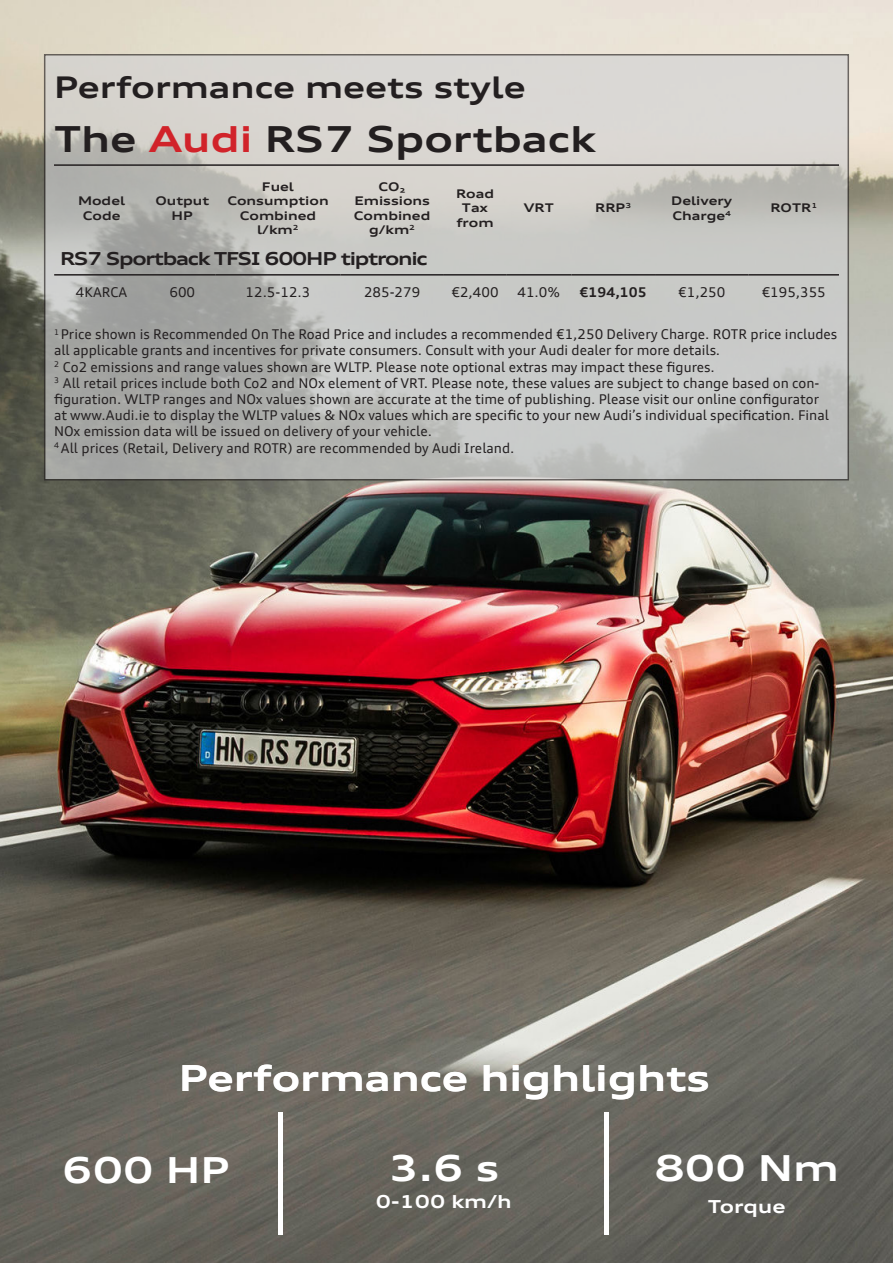
<style>
.page{position:relative;width:893px;height:1263px;background:#fff}
.page>*{position:absolute;margin:0;border:0;box-sizing:border-box;transform-origin:0 0}
.t1{font:700 expanded 36px "Audi Type";color:#fff}
.t2{font:700 expanded 36px "Audi Type";color:#231f20}
.t3{font:700 expanded 30px "Audi Type";color:#231f20}
.OPTIONS_HEADING{font:700 expanded 18px "Audi Type";letter-spacing:-.07em;color:#231f20}
.t4{font:700 expanded 18px "Audi Type";color:#fff}
.t5{font:13.5px/16.2px "Audi Type";color:#231f20}
.t6{font:700 13.5px "Audi Type";color:#231f20}
.t7{font:700 expanded 12px/14.4px "Audi Type";color:#231f20;text-align:center}
.s1{color:#d1232a}
</style>
<div class="page">
<img style="left:0;top:0;width:893px;height:1263px">
<svg style="left:47px;top:57px;width:799px;height:420px;background:#c4c4c1"></svg>
<div style="left:44px;top:54px;width:805px;height:426px;border:2px solid #231f20"></div>
<hr style="left:54px;top:274px;width:95px;height:2px;background:#231f20">
<hr style="left:149px;top:274px;width:67px;height:2px;background:#231f20">
<hr style="left:216px;top:274px;width:124px;height:2px;background:#231f20">
<hr style="left:340px;top:274px;width:104px;height:2px;background:#231f20">
<hr style="left:444px;top:274px;width:62px;height:2px;background:#231f20">
<hr style="left:506px;top:274px;width:65px;height:2px;background:#231f20">
<hr style="left:571px;top:274px;width:84px;height:2px;background:#231f20">
<hr style="left:655px;top:274px;width:94px;height:2px;background:#231f20">
<hr style="left:749px;top:274px;width:90px;height:2px;background:#231f20">
<hr style="left:279px;top:1113px;width:4px;height:122px;background:#fff">
<div style="left:604px;top:1113px;width:5px;height:122px;background:#fff"></div>
<hr style="left:54px;top:164px;width:785px;height:2px;background:#231f20">
<p class="t3" style="left:54px;top:69px;width:473px">Performance meets style</p>
<p class="t2" style="left:54px;top:117px;width:543px">The <span class="s1">Audi</span> RS7 Sportback</p>
<p class="t7" style="left:78px;top:194px;width:49px">Model<br>Code</p>
<p class="t7" style="left:155px;top:194px;width:55px">Output<br>HP</p>
<p class="t7" style="left:227px;top:179px;width:103px">Fuel<br>Consumption<br>Combined l/km<sup>2</sup></p>
<p class="t7" style="left:354px;top:179px;width:78px">CO₂<br>Emissions<br>Combined g/km<sup>2</sup></p>
<p class="t7" style="left:456px;top:186px;width:40px">Road<br>Tax from</p>
<p class="t7" style="left:524px;top:201px;width:32px">VRT</p>
<p class="t7" style="left:595px;top:201px;width:38px">RRP<sup>3</sup></p>
<p class="t7" style="left:671px;top:194px;width:62px;text-align:left">Delivery<br>Charge<sup>4</sup></p>
<p class="t7" style="left:770px;top:201px;width:48px">ROTR<sup>1</sup></p>
<p class="OPTIONS_HEADING" style="left:60px;top:247px;width:369px">RS7 Sportback TFSI 600HP tiptronic</p>
<p class="t5" style="left:76px;top:284px;width:53px">4KARCA</p>
<p class="t5" style="left:169px;top:284px;width:27px">600</p>
<p class="t5" style="left:246px;top:284px;width:66px">12.5-12.3</p>
<p class="t5" style="left:364px;top:284px;width:58px">285-279</p>
<p class="t5" style="left:451px;top:284px;width:49px">€2,400</p>
<p class="t5" style="left:517px;top:284px;width:44px">41.0%</p>
<p class="t6" style="left:580px;top:283px;width:69px">€194,105</p>
<p class="t5" style="left:678px;top:284px;width:49px">€1,250</p>
<p class="t5" style="left:762px;top:284px;width:66px">€195,355</p>
<p class="t5" style="left:54px;top:326px;width:785px"><sup>1</sup> Price shown is Recommended On The Road Price and includes a recommended €1,250 Delivery Charge. ROTR price includes all applicable grants and incentives for private consumers. Consult with your Audi dealer for more details.</p>
<p class="t5" style="left:54px;top:358px;width:662px"><sup>2</sup> Co2 emissions and range values shown are WLTP. Please note optional extras may impact these figures.</p>
<p class="t5" style="left:54px;top:375px;width:776px"><sup>3</sup> All retail prices include both Co2 and NOx element of VRT. Please note, these values are subject to change based on con&shy;figuration. WLTP ranges and NOx values shown are accurate at the time of publishing. Please visit our online configurator at www.Audi.ie to display the WLTP values &amp; NOx values which are specific to your new Audi’s individual specification. Final NOx emission data will be issued on delivery of your vehicle.</p>
<p class="t5" style="left:54px;top:439px;width:462px"><sup>4</sup> All prices (Retail, Delivery and ROTR) are recommended by Audi Ireland.</p>
<p class="t1" style="left:179px;top:1056px;width:532px">Performance highlights</p>
<p class="t1" style="left:62px;top:1148px;width:169px">600 HP</p>
<p class="t1" style="left:388px;top:1145px;width:112px">3.6 s</p>
<p class="t4" style="left:376px;top:1190px;width:137px">0-100 km/h</p>
<p class="t1" style="left:654px;top:1145px;width:186px">800 Nm</p>
<p class="t4" style="left:708px;top:1195px;width:79px">Torque</p>
</div>
